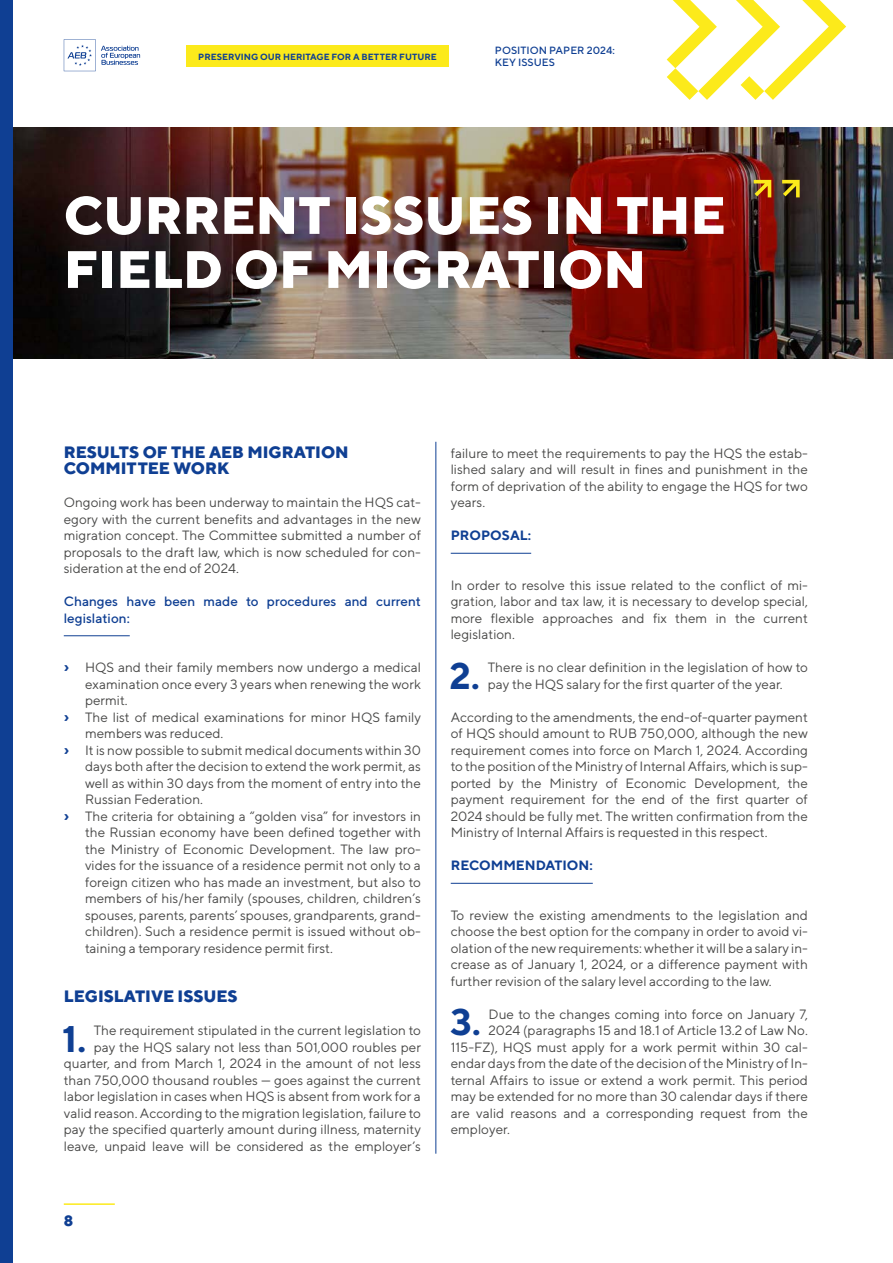
<style>
.page{position:relative;width:893px;height:1263px;background:#fff}
.page>*{position:absolute;margin:0;border:0;box-sizing:border-box;transform-origin:0 0}
.t1{font:800 52.5px/54px "TT Norms";color:#fff}
.t2{font:700 37.05px "TT Norms";color:#0f3f93}
.t3{font:800 16.5px/16.5px "TT Norms";color:#0f3f93}
.t4{font:800 15px "TT Norms";color:#0f3f93}
.t5{font:13.5px/16.5px "TT Norms";color:#484847;text-align:justify}
.t6{font:500 13.5px/16.5px "TT Norms";color:#0f3f93}
.t7{font:700 13.5px "TT Norms";color:#0f3f93}
.t8{font:500 10.5px/12px "TT Norms";color:#0f3f93}
.t9{font:700 9px "TT Norms";color:#0f3f93}
.s1{font-weight:700;font-size:16.5px;color:#0f3f93}
</style>
<div class="page">
<img style="left:13px;top:128px;width:880px;height:231px">
<hr style="left:64px;top:635px;width:66px;height:1px;background:#0f3f93">
<hr style="left:451px;top:553px;width:80px;height:1px;background:#0f3f93">
<hr style="left:451px;top:883px;width:142px;height:1px;background:#0f3f93">
<hr style="left:436px;top:442px;width:1px;height:712px;background:#0f3f93">
<svg style="left:754px;top:180px;width:17px;height:17px"></svg>
<svg style="left:782px;top:180px;width:18px;height:17px"></svg>
<div style="left:0;top:0;width:13px;height:1263px;background:#0f3f93"></div>
<svg style="left:64px;top:39px;width:76px;height:32px"></svg>
<hr style="left:64px;top:1203px;width:51px;height:2px;background:#fcea1b">
<svg style="left:666px;top:0;width:180px;height:100px"></svg>
<div style="left:186px;top:46px;width:263px;height:21px;background:#fcea1b"></div>
<p class="t9" style="left:198px;top:51px;width:240px">PRESERVING OUR HERITAGE FOR A BETTER FUTURE</p>
<p class="t8" style="left:495px;top:44px;width:121px">POSITION PAPER 2024:<br>KEY ISSUES</p>
<h1 class="t1" style="left:64px;top:187px;width:663px">CURRENT ISSUES IN THE<br>FIELD OF MIGRATION</h1>
<p class="t3" style="left:64px;top:443px;width:286px">RESULTS OF THE AEB MIGRATION<br>COMMITTEE WORK</p>
<p class="t5" style="left:64px;top:494px;width:359px">Ongoing work has been underway to maintain the HQS cat&shy;egory with the current benefits and advantages in the new migration concept. The Committee submitted a number of proposals to the draft law, which is now scheduled for con&shy;sideration at the end of 2024.</p>
<p class="t6" style="left:64px;top:593px;width:359px">Changes have been made to procedures and current legislation:</p>
<p class="t5" style="left:64px;top:659px;width:359px"><span class="s1">›</span> HQS and their family members now undergo a medical</p>
<p class="t5" style="left:85px;top:675px;width:337px">examination once every 3 years when renewing the work</p>
<p class="t5" style="left:85px;top:692px;width:44px">permit.</p>
<p class="t5" style="left:64px;top:708px;width:359px"><span class="s1">›</span> The list of medical examinations for minor HQS family</p>
<p class="t5" style="left:85px;top:725px;width:140px">members was reduced.</p>
<p class="t5" style="left:64px;top:741px;width:359px"><span class="s1">›</span> It is now possible to submit medical documents within 30</p>
<p class="t5" style="left:85px;top:758px;width:337px">days both after the decision to extend the work permit, as</p>
<p class="t5" style="left:85px;top:774px;width:337px">well as within 30 days from the moment of entry into the</p>
<p class="t5" style="left:85px;top:791px;width:119px">Russian Federation.</p>
<p class="t5" style="left:64px;top:807px;width:359px"><span class="s1">›</span> The criteria for obtaining a “golden visa” for investors in</p>
<p class="t5" style="left:85px;top:824px;width:337px">the Russian economy have been defined together with</p>
<p class="t5" style="left:85px;top:840px;width:337px">the Ministry of Economic Development. The law pro-</p>
<p class="t5" style="left:85px;top:857px;width:337px">vides for the issuance of a residence permit not only to a</p>
<p class="t5" style="left:85px;top:873px;width:337px">foreign citizen who has made an investment, but also to</p>
<p class="t5" style="left:85px;top:890px;width:337px">members of his/her family (spouses, children, children’s</p>
<p class="t5" style="left:85px;top:906px;width:337px">spouses, parents, parents’ spouses, grandparents, grand-</p>
<p class="t5" style="left:85px;top:923px;width:337px">children). Such a residence permit is issued without ob-</p>
<p class="t5" style="left:85px;top:939px;width:249px">taining a temporary residence permit first.</p>
<p class="t3" style="left:64px;top:988px;width:175px">LEGISLATIVE ISSUES</p>
<h2 class="t2" style="left:62px;top:1015px;width:26px">1.</h2>
<p class="t5" style="left:64px;top:1022px;width:359px;text-align:right">The requirement stipulated in the current legislation to<br>pay the HQS salary not less than 501,000 roubles per quarter, and from March 1, 2024 in the amount of not less than 750,000 thousand roubles — goes against the current labor legislation in cases when HQS is absent from work for a valid reason. According to the migration legislation, failure to pay the specified quarterly amount during illness, maternity leave, unpaid leave will be considered as the employer’s</p>
<p class="t4" style="left:64px;top:1211px;width:11px">8</p>
<p class="t5" style="left:451px;top:444px;width:359px">failure to meet the requirements to pay the HQS the estab&shy;lished salary and will result in fines and punishment in the form of deprivation of the ability to engage the HQS for two years.</p>
<p class="t7" style="left:451px;top:527px;width:82px">PROPOSAL:</p>
<p class="t5" style="left:451px;top:576px;width:359px">In order to resolve this issue related to the conflict of mi&shy;gration, labor and tax law, it is necessary to develop special, more flexible approaches and fix them in the current legislation.</p>
<h2 class="t2" style="left:449px;top:652px;width:32px">2.</h2>
<p class="t5" style="left:488px;top:659px;width:322px">There is no clear definition in the legislation of how to pay the HQS salary for the first quarter of the year.</p>
<p class="t5" style="left:451px;top:708px;width:359px">According to the amendments, the end-of-quarter payment of HQS should amount to RUB 750,000, although the new requirement comes into force on March 1, 2024. According to the position of the Ministry of Internal Affairs, which is sup&shy;ported by the Ministry of Economic Development, the payment requirement for the end of the first quarter of 2024 should be fully met. The written confirmation from the Ministry of Internal Affairs is requested in this respect.</p>
<p class="t7" style="left:451px;top:857px;width:144px">RECOMMENDATION:</p>
<p class="t5" style="left:451px;top:906px;width:359px">To review the existing amendments to the legislation and choose the best option for the company in order to avoid vi&shy;olation of the new requirements: whether it will be a salary in&shy;crease as of January 1, 2024, or a difference payment with further revision of the salary level according to the law.</p>
<h2 class="t2" style="left:450px;top:999px;width:32px">3.</h2>
<p class="t5" style="left:488px;top:1005px;width:321px">Due to the changes coming into force on January 7,</p>
<p class="t5" style="left:488px;top:1022px;width:321px">2024 (paragraphs 15 and 18.1 of Article 13.2 of Law No.</p>
<p class="t5" style="left:451px;top:1038px;width:359px">115-FZ), HQS must apply for a work permit within 30 cal-</p>
<p class="t5" style="left:451px;top:1055px;width:359px">endar days from the date of the decision of the Ministry of In-</p>
<p class="t5" style="left:451px;top:1071px;width:359px">ternal Affairs to issue or extend a work permit. This period</p>
<p class="t5" style="left:451px;top:1088px;width:359px">may be extended for no more than 30 calendar days if there</p>
<p class="t5" style="left:451px;top:1104px;width:359px">are valid reasons and a corresponding request from the</p>
<p class="t5" style="left:451px;top:1121px;width:61px">employer.</p>
</div>
